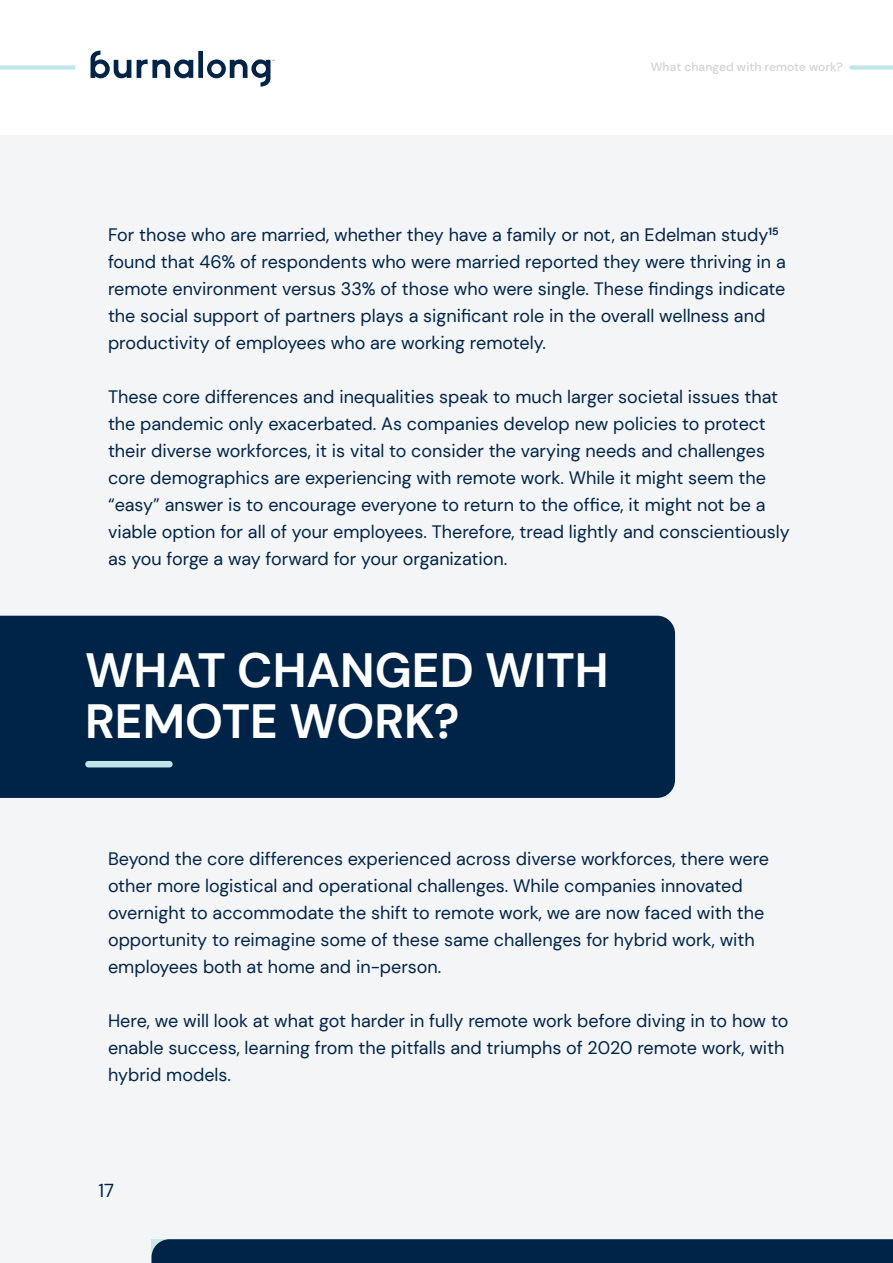
<style>
.page{position:relative;width:893px;height:1263px;background:#fff}
.page>*{position:absolute;margin:0;border:0;box-sizing:border-box;transform-origin:0 0}
.t1{font:700 48px/51px "DM Sans";color:#fff}
.t2{font:18.75px "DM Sans";color:#002448}
.t3{font:18px/27px "DM Sans";color:#002448}
.t4{font:500 12px "DM Sans";letter-spacing:.005em;color:#d1d3d4}
</style>
<div class="page">
<div style="left:0;top:135px;width:893px;height:1128px;background:#f4f5f7"></div>
<svg style="left:91px;top:51px;width:183px;height:36px"></svg>
<div style="left:0;top:65px;width:73px;height:5px;background:#c1e6e9"></div>
<svg style="left:849px;top:65px;width:44px;height:5px"></svg>
<div style="left:0;top:616px;width:675px;height:182px;background:#002448"></div>
<div style="left:85px;top:761px;width:88px;height:6px;background:#c1e6e9;border-radius:3px"></div>
<div style="left:152px;top:1239px;width:741px;height:24px;background:#002448"></div>
<p class="t4" style="left:651px;top:59px;width:194px">What changed with remote work?</p>
<p class="t3" style="left:108px;top:222px;width:679px">For those who are married, whether they have a family or not, an Edelman study<sup>15 </sup>found that 46% of respondents who were married reported they were thriving in a remote environment versus 33% of those who were single. These findings indicate the social support of partners plays a significant role in the overall wellness and productivity of employees who are working remotely.</p>
<p class="t3" style="left:108px;top:384px;width:683px">These core differences and inequalities speak to much larger societal issues that the pandemic only exacerbated. As companies develop new policies to protect their diverse workforces, it is vital to consider the varying needs and challenges core demographics are experiencing with remote work. While it might seem the “easy” answer is to encourage everyone to return to the office, it might not be a viable option for all of your employees. Therefore, tread lightly and conscientiously as you forge a way forward for your organization.</p>
<h1 class="t1" style="left:85px;top:649px;width:525px">WHAT CHANGED WITH<br>REMOTE WORK?</h1>
<p class="t3" style="left:108px;top:846px;width:663px">Beyond the core differences experienced across diverse workforces, there were other more logistical and operational challenges. While companies innovated overnight to accommodate the shift to remote work, we are now faced with the opportunity to reimagine some of these same challenges for hybrid work, with employees both at home and in-person.</p>
<p class="t3" style="left:108px;top:1008px;width:682px">Here, we will look at what got harder in fully remote work before diving in to how to enable success, learning from the pitfalls and triumphs of 2020 remote work, with hybrid models.</p>
<p class="t2" style="left:98px;top:1181px;width:17px">17</p>
</div>
